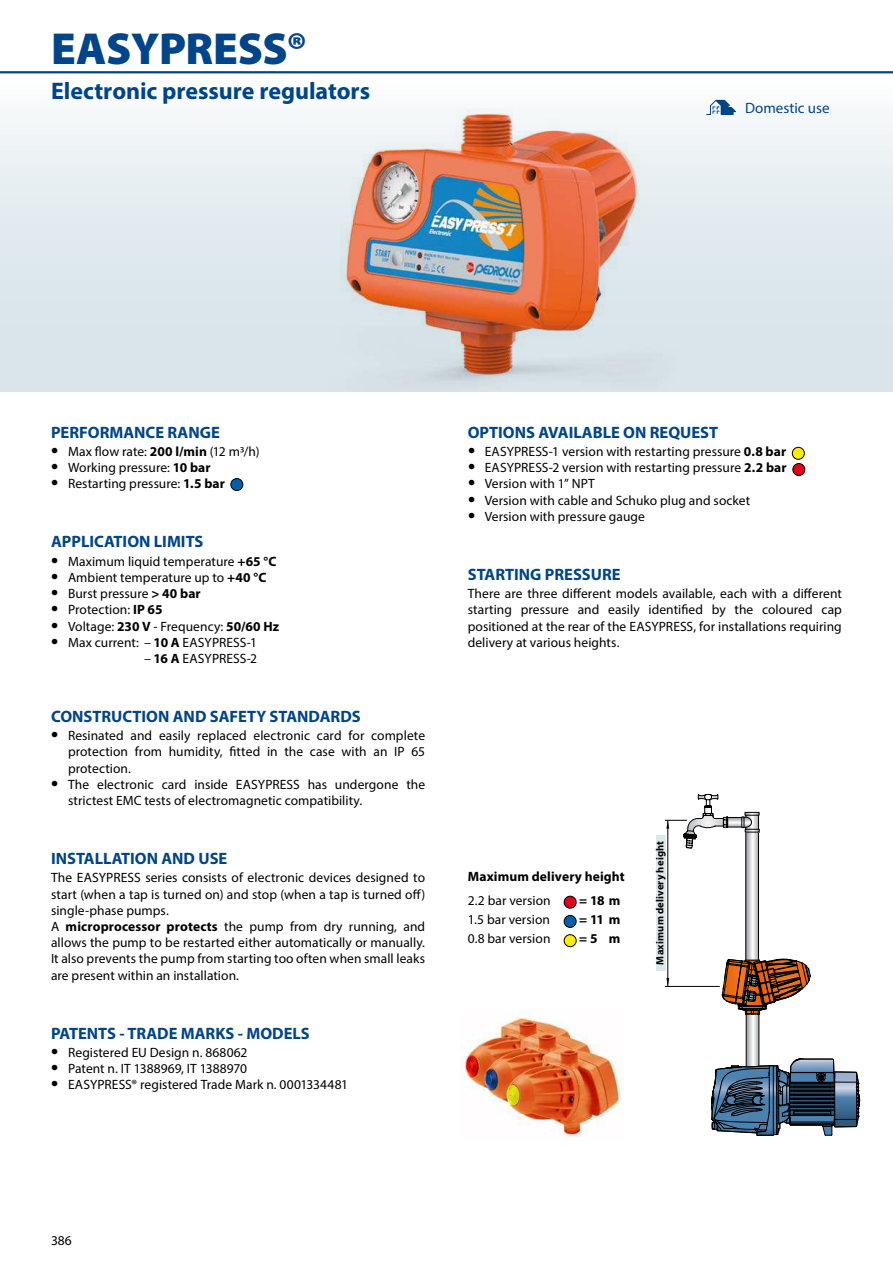
<style>
.page{position:relative;width:893px;height:1263px;background:#fff}
.page>*{position:absolute;margin:0;border:0;box-sizing:border-box;transform-origin:0 0}
.t1{font:900 45px "Myriad Pro";letter-spacing:-.005em;color:#004489}
.t2{font:700 24px "Myriad Pro";color:#004489}
.t3{font:700 16.5px "Myriad Pro";color:#004489}
.t4{font:15px "Myriad Pro";color:#004489}
.t5{font:13.5px/16.2px "Myriad Pro";letter-spacing:.005em;color:#000;text-align:justify}
.t6{font:700 13.5px "Myriad Pro";letter-spacing:.01em;color:#000}
.t7{font:700 10.5px "Myriad Pro";letter-spacing:.02em;color:#000}
.s1{font-weight:700;font-size:21px}
.s2{font-weight:700}
</style>
<div class="page">
<div style="left:0;top:72px;width:893px;height:319px;background:linear-gradient(to bottom,#f7fafb,#d2e0e7)"></div>
<hr style="left:0;top:71px;width:893px;height:2px;background:#004489">
<img style="left:461px;top:1010px;width:161px;height:127px">
<svg style="left:665px;top:794px;width:195px;height:342px"></svg>
<hr style="left:773px;top:1066px;width:1px;height:69px;background:#000">
<img style="left:317px;top:108px;width:361px;height:283px">
<img style="left:347px;top:114px;width:290px;height:260px">
<svg style="left:706px;top:100px;width:30px;height:15px"></svg>
<div style="left:792px;top:447px;width:12px;height:12px;background:#ffed00;border-radius:50%"></div>
<div style="left:792px;top:447px;width:13px;height:13px;border:1px solid #000;border-radius:50%"></div>
<div style="left:793px;top:463px;width:12px;height:12px;background:#e2001a;border-radius:50%"></div>
<div style="left:792px;top:463px;width:13px;height:13px;border:1px solid #000;border-radius:50%"></div>
<div style="left:231px;top:478px;width:12px;height:12px;background:#0060a9;border-radius:50%"></div>
<div style="left:230px;top:478px;width:13px;height:13px;border:1px solid #000;border-radius:50%"></div>
<div style="left:656px;top:835px;width:9px;height:135px;background:#dde7ec"></div>
<div style="left:564px;top:935px;width:12px;height:12px;background:#ffed00;border-radius:50%"></div>
<div style="left:564px;top:934px;width:12px;height:13px;border:1px solid #000;border-radius:50%"></div>
<div style="left:564px;top:915px;width:12px;height:12px;background:#0060a9;border-radius:50%"></div>
<div style="left:564px;top:915px;width:12px;height:13px;border:1px solid #000;border-radius:50%"></div>
<div style="left:564px;top:896px;width:12px;height:12px;background:#e2001a;border-radius:50%"></div>
<div style="left:564px;top:896px;width:12px;height:12px;border:1px solid #000;border-radius:50%"></div>
<h1 class="t1" style="left:51px;top:22px;width:258px">EASYPRESS®</h1>
<h2 class="t2" style="left:51px;top:82px;width:321px">Electronic pressure regulators</h2>
<p class="t4" style="left:745px;top:101px;width:86px">Domestic use</p>
<p class="t3" style="left:51px;top:426px;width:170px">PERFORMANCE RANGE</p>
<p class="t5" style="left:51px;top:444px;width:210px"><span class="s1">•</span> Max flow rate: <span class="s2">200 l/min</span> (12 m3/h)</p>
<p class="t5" style="left:51px;top:460px;width:161px"><span class="s1">•</span> Working pressure: <span class="s2">10 bar</span></p>
<p class="t5" style="left:51px;top:476px;width:175px"><span class="s1">•</span> Restarting pressure: <span class="s2">1.5 bar</span></p>
<p class="t3" style="left:51px;top:536px;width:154px">APPLICATION LIMITS</p>
<p class="t5" style="left:51px;top:553px;width:227px"><span class="s1">•</span> Maximum liquid temperature <span class="s2">+65 °C</span></p>
<p class="t5" style="left:51px;top:570px;width:217px"><span class="s1">•</span> Ambient temperature up to <span class="s2">+40 °C</span></p>
<p class="t5" style="left:51px;top:586px;width:151px"><span class="s1">•</span> Burst pressure <span class="s2">&gt; 40 bar</span></p>
<p class="t5" style="left:51px;top:602px;width:113px"><span class="s1">•</span> Protection: <span class="s2">IP 65</span></p>
<p class="t5" style="left:51px;top:618px;width:230px"><span class="s1">•</span> Voltage: <span class="s2">230 V</span> - Frequency: <span class="s2">50/60 Hz</span></p>
<p class="t5" style="left:51px;top:634px;width:207px"><span class="s1">•</span> Max current: – <span class="s2">10 A</span> EASYPRESS-1</p>
<p class="t5" style="left:144px;top:651px;width:115px">– <span class="s2">16 A</span> EASYPRESS-2</p>
<p class="t3" style="left:51px;top:710px;width:311px">CONSTRUCTION AND SAFETY STANDARDS</p>
<p class="t5" style="left:68px;top:728px;width:359px;text-indent:-17px"><span class="s1">•</span> Resinated and easily replaced electronic card for complete protection from humidity, fitted in the case with an IP 65 protection.</p>
<p class="t5" style="left:68px;top:777px;width:359px;text-indent:-17px"><span class="s1">•</span> The electronic card inside EASYPRESS has undergone the strictest EMC tests of electromagnetic compatibility.</p>
<p class="t3" style="left:51px;top:852px;width:178px">INSTALLATION AND USE</p>
<p class="t5" style="left:51px;top:870px;width:376px;text-align:left">The EASYPRESS series consists of electronic devices designed to start (when a tap is turned on) and stop (when a tap is turned off) single-phase pumps.<br>A <span class="s2">microprocessor protects</span> the pump from dry running, and allows the pump to be restarted either automatically or manually.<br>It also prevents the pump from starting too often when small leaks are present within an installation.</p>
<p class="t3" style="left:51px;top:1027px;width:260px">PATENTS - TRADE MARKS - MODELS</p>
<p class="t5" style="left:51px;top:1045px;width:198px"><span class="s1">•</span> Registered EU Design n. 868062</p>
<p class="t5" style="left:51px;top:1061px;width:197px"><span class="s1">•</span> Patent n. IT 1388969, IT 1388970</p>
<p class="t5" style="left:51px;top:1077px;width:298px"><span class="s1">•</span> EASYPRESS® registered Trade Mark n. 0001334481</p>
<p class="t3" style="left:468px;top:426px;width:252px">OPTIONS AVAILABLE ON REQUEST</p>
<p class="t5" style="left:468px;top:444px;width:320px"><span class="s1">•</span> EASYPRESS-1 version with restarting pressure <span class="s2">0.8 bar</span></p>
<p class="t5" style="left:468px;top:460px;width:320px"><span class="s1">•</span> EASYPRESS-2 version with restarting pressure <span class="s2">2.2 bar</span></p>
<p class="t5" style="left:468px;top:476px;width:128px"><span class="s1">•</span> Version with 1” NPT</p>
<p class="t5" style="left:468px;top:492px;width:284px"><span class="s1">•</span> Version with cable and Schuko plug and socket</p>
<p class="t5" style="left:468px;top:508px;width:178px"><span class="s1">•</span> Version with pressure gauge</p>
<p class="t3" style="left:468px;top:568px;width:154px">STARTING PRESSURE</p>
<p class="t5" style="left:468px;top:586px;width:376px">There are three different models available, each with a different starting pressure and easily identified by the coloured cap positioned at the rear of the EASYPRESS, for installations requiring delivery at various heights.</p>
<p class="t6" style="left:468px;top:871px;width:159px">Maximum delivery height</p>
<p class="t5" style="left:468px;top:892px;width:84px">2.2 bar version</p>
<p class="t6" style="left:579px;top:895px;width:43px">= 18 m</p>
<p class="t5" style="left:468px;top:912px;width:84px">1.5 bar version</p>
<p class="t6" style="left:579px;top:914px;width:43px">= 11 m</p>
<p class="t5" style="left:468px;top:931px;width:84px">0.8 bar version</p>
<p class="t6" style="left:579px;top:934px;width:43px">= 5 m</p>
<p class="t7" style="left:656px;top:964px;width:125px;rotate:-90deg">Maximum delivery height</p>
<p class="t5" style="left:51px;top:1233px;width:22px">386</p>
</div>
